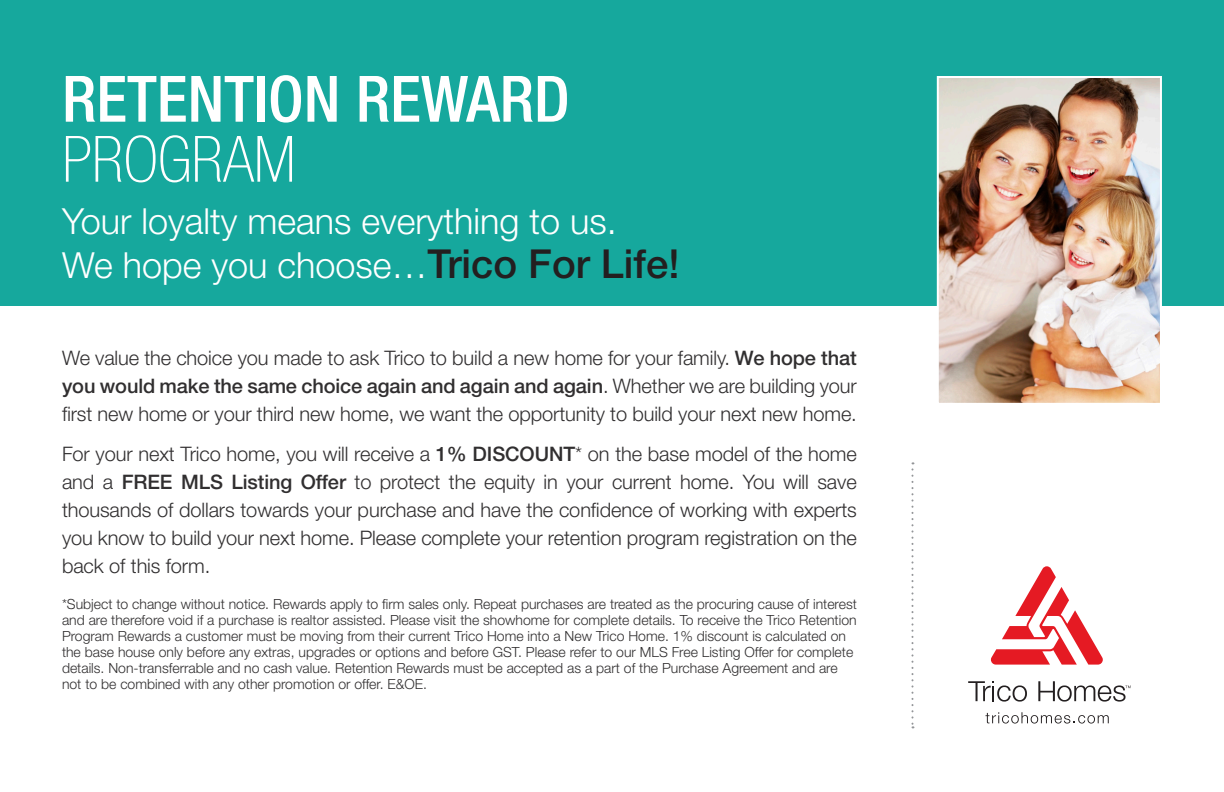
<style>
.page{position:relative;width:1224px;height:792px;background:#fff}
.page>*{position:absolute;margin:0;border:0;box-sizing:border-box;transform-origin:0 0}
.t1{font:500 condensed 64px/60px "Helvetica Neue LT Std";color:#fff}
.t2{font:300 36px/44px "Helvetica Neue LT Std";color:#fff}
.t3{font:300 20px/28px "Helvetica Neue LT Std";letter-spacing:-.005em;color:#312f30;text-align:justify}
.t4{font:300 14px/16px "Helvetica Neue LT Std";color:#312f30}
.s1{font-weight:100}
.s2{font-weight:500;font-size:40px;color:#231f20}
.s3{font-weight:500}
</style>
<div class="page">
<div style="left:0;top:0;width:1224px;height:306px;background:#16a89d"></div>
<img style="left:940px;top:79px;width:219px;height:323px">
<div style="left:937px;top:76px;width:225px;height:329px;border:2px solid #fff"></div>
<svg style="left:991px;top:566px;width:112px;height:99px"></svg>
<svg style="left:968px;top:681px;width:59px;height:21px"></svg>
<svg style="left:1038px;top:681px;width:93px;height:21px"></svg>
<svg style="left:985px;top:712px;width:124px;height:12px"></svg>
<svg style="left:911px;top:462px;width:2px;height:266px"></svg>
<p class="t1" style="left:62px;top:68px;width:509px">RETENTION REWARD<br><span class="s1">PROGRAM</span></p>
<p class="t2" style="left:62px;top:198px;width:619px">Your loyalty means everything to us.<br>We hope you choose…<span class="s2">Trico For Life!</span></p>
<p class="t3" style="left:62px;top:343px;width:796px">We value the choice you made to ask Trico to build a new home for your family. <span class="s3">We hope that you would make the same choice again and again and again</span>. Whether we are building your first new home or your third new home, we want the opportunity to build your next new home.</p>
<p class="t3" style="left:62px;top:439px;width:796px">For your next Trico home, you will receive a <span class="s3">1% DISCOUNT</span>* on the base model of the home and a <span class="s3">FREE MLS Listing Offer</span> to protect the equity in your current home. You will save thousands of dollars towards your purchase and have the confidence of working with experts you know to build your next home. Please complete your retention program registration on the back of this form.</p>
<p class="t4" style="left:62px;top:595px;width:796px">*Subject to change without notice. Rewards apply to firm sales only. Repeat purchases are treated as the procuring cause of interest and are therefore void if a purchase is realtor assisted. Please visit the showhome for complete details. To receive the Trico Retention Program Rewards a customer must be moving from their current Trico Home into a New Trico Home. 1% discount is calculated on the base house only before any extras, upgrades or options and before GST. Please refer to our MLS Free Listing Offer for complete details. Non-transferrable and no cash value. Retention Rewards must be accepted as a part of the Purchase Agreement and are not to be combined with any other promotion or offer. E&amp;OE.</p>
</div>
